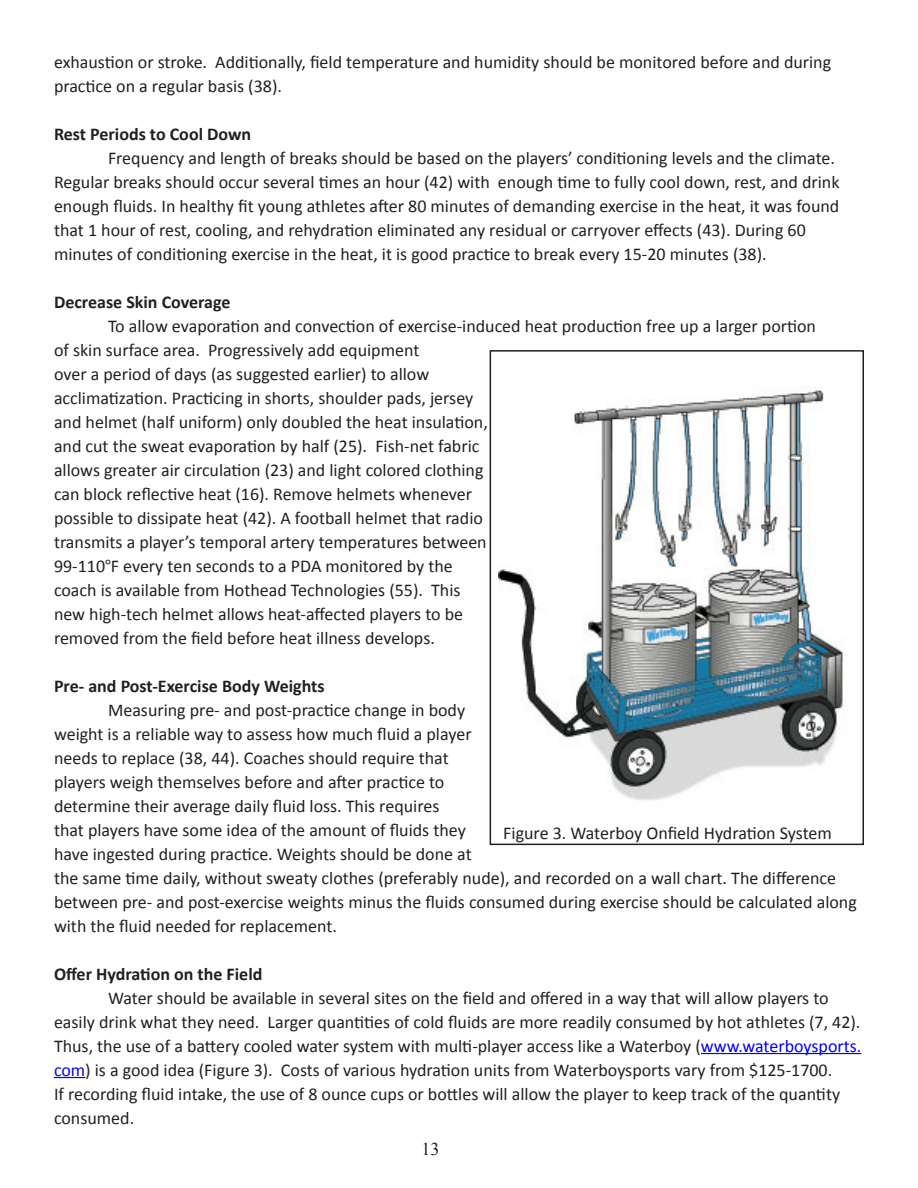
<style>
.page{position:relative;width:918px;height:1188px;background:#fff}
.page>*{position:absolute;margin:0;border:0;box-sizing:border-box;transform-origin:0 0}
.t1{font:18px/24px "Calibri";color:#231f20}
.t2{font:700 18px "Calibri";color:#231f20}
.t3{font:18px "Times New Roman";color:#231f20}
.s1{font-family:"Myriad Pro"}
.s2{color:#00f}
</style>
<div class="page">
<hr style="left:701px;top:1053px;width:160px;height:1px;background:#00f">
<hr style="left:54px;top:1077px;width:31px;height:1px;background:#00f">
<div style="left:490px;top:350px;width:374px;height:495px;border:2px solid #231f20"></div>
<img style="left:499px;top:390px;width:345px;height:411px">
<p class="t1" style="left:54px;top:50px;width:779px">exhaustion or stroke. Additionally, field temperature and humidity should be monitored before and during practice on a regular basis (38).</p>
<p class="t2" style="left:54px;top:122px;width:199px">Rest Periods to Cool Down</p>
<p class="t1" style="left:54px;top:146px;width:787px;text-indent:54px">Frequency and length of breaks should be based on the players’ conditioning levels and the climate.<br>Regular breaks should occur several times an hour (42) with enough time to fully cool down, rest, and drink enough fluids. In healthy fit young athletes after 80 minutes of demanding exercise in the heat, it was found that 1 hour of rest, cooling, and rehydration eliminated any residual or carryover effects (43). During 60 minutes of conditioning exercise in the heat, it is good practice to break every 15-20 minutes (38).</p>
<p class="t2" style="left:54px;top:290px;width:178px">Decrease Skin Coverage</p>
<p class="t1" style="left:54px;top:314px;width:764px;text-indent:54px">To allow evaporation and convection of exercise-induced heat production free up a larger portion of skin surface area. Progressively add equipment<br>over a period of days (as suggested earlier) to allow<br>acclimatization. Practicing in shorts, shoulder pads, jersey<br>and helmet (half uniform) only doubled the heat insulation,<br>and cut the sweat evaporation by half (25). Fish-net fabric<br>allows greater air circulation (23) and light colored clothing<br>can block reflective heat (16). Remove helmets whenever<br>possible to dissipate heat (42). A football helmet that radio<br>transmits a player’s temporal artery temperatures between<br>99-110<span class="s1">°</span>F every ten seconds to a PDA monitored by the<br>coach is available from Hothead Technologies (55). This<br>new high-tech helmet allows heat-affected players to be<br>removed from the field before heat illness develops.</p>
<p class="t2" style="left:54px;top:674px;width:272px">Pre- and Post-Exercise Body Weights</p>
<p class="t1" style="left:54px;top:698px;width:804px;text-indent:54px">Measuring pre- and post-practice change in body<br>weight is a reliable way to assess how much fluid a player<br>needs to replace (38, 44). Coaches should require that<br>players weigh themselves before and after practice to<br>determine their average daily fluid loss. This requires<br>that players have some idea of the amount of fluids they<br>have ingested during practice. Weights should be done at<br>the same time daily, without sweaty clothes (preferably nude), and recorded on a wall chart. The difference between pre- and post-exercise weights minus the fluids consumed during exercise should be calculated along with the fluid needed for replacement.</p>
<p class="t2" style="left:54px;top:962px;width:210px">Offer Hydration on the Field</p>
<p class="t1" style="left:54px;top:986px;width:809px;text-indent:54px">Water should be available in several sites on the field and offered in a way that will allow players to easily drink what they need. Larger quantities of cold fluids are more readily consumed by hot athletes (7, 42).<br>Thus, the use of a battery cooled water system with multi-player access like a Waterboy (<span class="s2">www.waterboysports. com</span>) is a good idea (Figure 3). Costs of various hydration units from Waterboysports vary from $125-1700.<br>If recording fluid intake, the use of 8 ounce cups or bottles will allow the player to keep track of the quantity consumed.</p>
<p class="t1" style="left:503px;top:821px;width:330px">Figure 3. Waterboy Onfield Hydration System</p>
<p class="t3" style="left:422px;top:1137px;width:19px">13</p>
</div>
